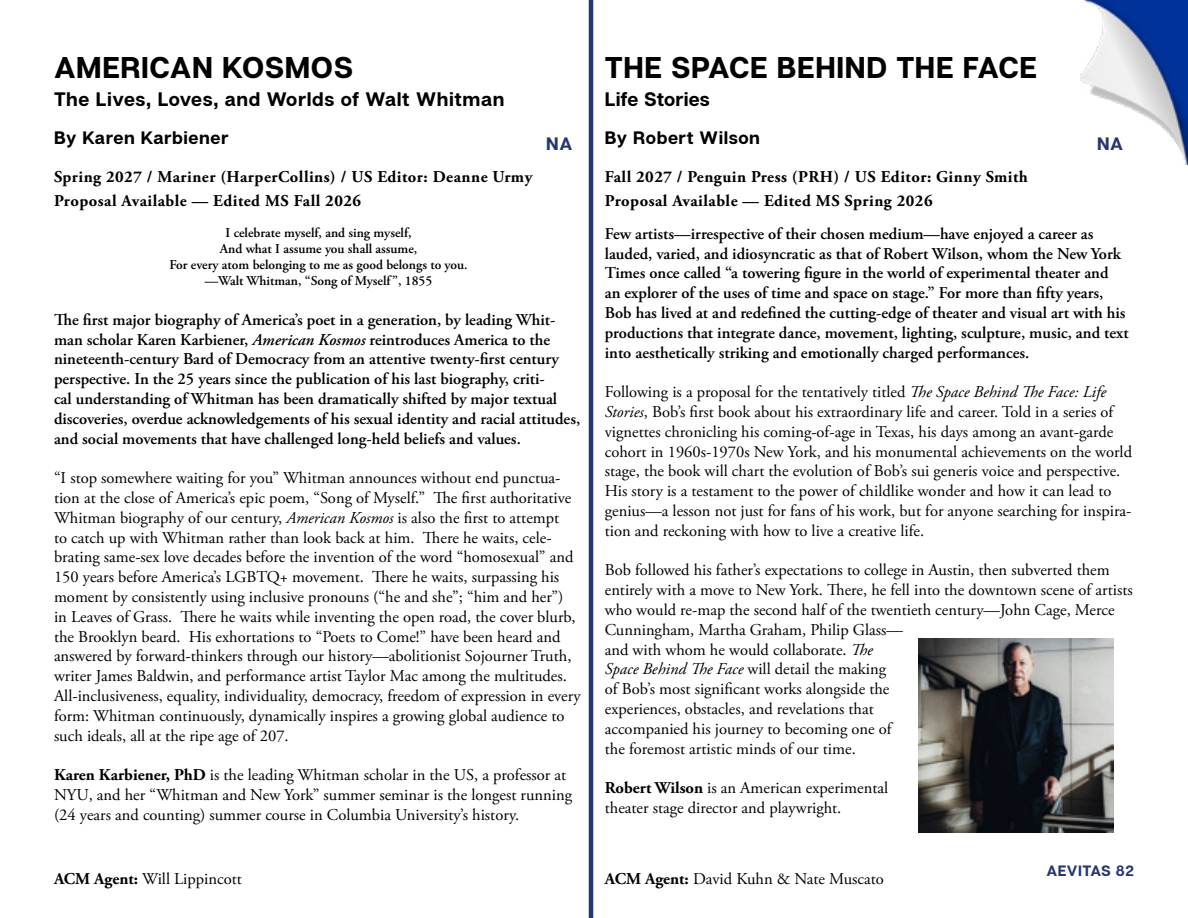
<style>
.page{position:relative;width:1188px;height:918px;background:#fff}
.page>*{position:absolute;margin:0;border:0;box-sizing:border-box;transform-origin:0 0}
.t1{font:700 30px "Articulat C Fv 2";letter-spacing:.02em;color:#000}
.t2{font:700 19.5px "Articulat C Fv 2";letter-spacing:.03em;color:#000}
.t3{font:700 19.5px "Articulat C Fv 2";letter-spacing:.01em;color:#000}
.t4{font:700 18px "Articulat C Fv 2";letter-spacing:.03em;color:#000}
.t5{font:700 18px "Articulat C Fv 2";color:#263672}
.t6{font:16.5px/19.8px "Adobe Garamond Pro";color:#000}
.t7{font:600 16.5px/19.8px "Adobe Garamond Pro";color:#000}
.t8{font:700 16.5px/24px "Adobe Garamond Pro";letter-spacing:.03em;color:#000}
.t9{font:700 15px "Articulat C Fv 2";letter-spacing:.03em;color:#263672}
.t10{font:600 13.5px/16.2px "Adobe Garamond Pro";color:#000;text-align:center}
.s1{font-style:italic}
.s2{font-weight:700}
</style>
<div class="page">
<img style="left:1080px;top:0;width:108px;height:164px">
<hr style="left:589px;top:0;width:4px;height:918px;background:#263672">
<img style="left:919px;top:638px;width:194px;height:195px">
<h1 class="t1" style="left:54px;top:49px;width:301px">AMERICAN KOSMOS</h1>
<p class="t2" style="left:54px;top:88px;width:452px">The Lives, Loves, and Worlds of Walt Whitman</p>
<p class="t4" style="left:54px;top:127px;width:176px">By Karen Karbiener</p>
<p class="t8" style="left:54px;top:165px;width:480px">Spring 2027 / Mariner (HarperCollins) / US Editor: Deanne Urmy<br>Proposal Available — Edited MS Fall 2026</p>
<p class="t5" style="left:546px;top:133px;width:28px">NA</p>
<p class="t10" style="left:169px;top:224px;width:300px">I celebrate myself, and sing myself,<br>And what I assume you shall assume,<br>For every atom belonging to me as good belongs to you. —Walt Whitman, “Song of Myself”, 1855</p>
<p class="t7" style="left:54px;top:310px;width:528px">The first major biography of America’s poet in a generation, by leading Whit&shy;man scholar Karen Karbiener, <span class="s1">American Kosmos</span> reintroduces America to the nineteenth-century Bard of Democracy from an attentive twenty-first century perspective. In the 25 years since the publication of his last biography, criti-<br>cal understanding of Whitman has been dramatically shifted by major textual discoveries, overdue acknowledgements of his sexual identity and racial attitudes, and social movements that have challenged long-held beliefs and values.</p>
<p class="t6" style="left:54px;top:469px;width:528px">“I stop somewhere waiting for you” Whitman announces without end punctua&shy;tion at the close of America’s epic poem, “Song of Myself.” The first authoritative Whitman biography of our century, <span class="s1">American Kosmos</span> is also the first to attempt<br>to catch up with Whitman rather than look back at him. There he waits, cele&shy;brating same-sex love decades before the invention of the word “homosexual” and 150 years before America’s LGBTQ+ movement. There he waits, surpassing his moment by consistently using inclusive pronouns (“he and she”; “him and her”)<br>in Leaves of Grass. There he waits while inventing the open road, the cover blurb, the Brooklyn beard. His exhortations to “Poets to Come!” have been heard and answered by forward-thinkers through our history—abolitionist Sojourner Truth, writer James Baldwin, and performance artist Taylor Mac among the multitudes.<br>All-inclusiveness, equality, individuality, democracy, freedom of expression in every form: Whitman continuously, dynamically inspires a growing global audience to such ideals, all at the ripe age of 207.</p>
<p class="t6" style="left:54px;top:766px;width:520px"><span class="s2">Karen Karbiener, PhD</span> is the leading Whitman scholar in the US, a professor at<br>NYU, and her “Whitman and New York” summer seminar is the longest running (24 years and counting) summer course in Columbia University’s history.</p>
<p class="t6" style="left:54px;top:869px;width:189px"><span class="s2">ACM Agent:</span> Will Lippincott</p>
<h1 class="t1" style="left:605px;top:49px;width:434px">THE SPACE BEHIND THE FACE</h1>
<p class="t3" style="left:605px;top:88px;width:107px">Life Stories</p>
<p class="t4" style="left:605px;top:127px;width:157px">By Robert Wilson</p>
<p class="t8" style="left:605px;top:165px;width:425px">Fall 2027 / Penguin Press (PRH) / US Editor: Ginny Smith<br>Proposal Available — Edited MS Spring 2026</p>
<p class="t5" style="left:1097px;top:133px;width:28px">NA</p>
<p class="t7" style="left:605px;top:224px;width:526px">Few artists—irrespective of their chosen medium—have enjoyed a career as lauded, varied, and idiosyncratic as that of Robert Wilson, whom the New York Times once called “a towering figure in the world of experimental theater and<br>an explorer of the uses of time and space on stage.” For more than fifty years, Bob has lived at and redefined the cutting-edge of theater and visual art with his productions that integrate dance, movement, lighting, sculpture, music, and text into aesthetically striking and emotionally charged performances.</p>
<p class="t6" style="left:605px;top:383px;width:529px">Following is a proposal for the tentatively titled <span class="s1">The Space Behind The Face: Life Stories</span>, Bob’s first book about his extraordinary life and career. Told in a series of vignettes chronicling his coming-of-age in Texas, his days among an avant-garde cohort in 1960s-1970s New York, and his monumental achievements on the world stage, the book will chart the evolution of Bob’s sui generis voice and perspective.<br>His story is a testament to the power of childlike wonder and how it can lead to genius—a lesson not just for fans of his work, but for anyone searching for inspira&shy;tion and reckoning with how to live a creative life.</p>
<p class="t6" style="left:605px;top:561px;width:530px">Bob followed his father’s expectations to college in Austin, then subverted them entirely with a move to New York. There, he fell into the downtown scene of artists who would re-map the second half of the twentieth century—John Cage, Merce Cunningham, Martha Graham, Philip Glass—<br>and with whom he would collaborate. <span class="s1">The<br>Space Behind The Face</span> will detail the making<br>of Bob’s most significant works alongside the<br>experiences, obstacles, and revelations that<br>accompanied his journey to becoming one of<br>the foremost artistic minds of our time.</p>
<p class="t6" style="left:605px;top:779px;width:285px"><span class="s2">Robert Wilson</span> is an American experimental theater stage director and playwright.</p>
<p class="t6" style="left:605px;top:869px;width:281px"><span class="s2">ACM Agent:</span> David Kuhn &amp; Nate Muscato</p>
<p class="t9" style="left:1046px;top:862px;width:89px">AEVITAS 82</p>
</div>
